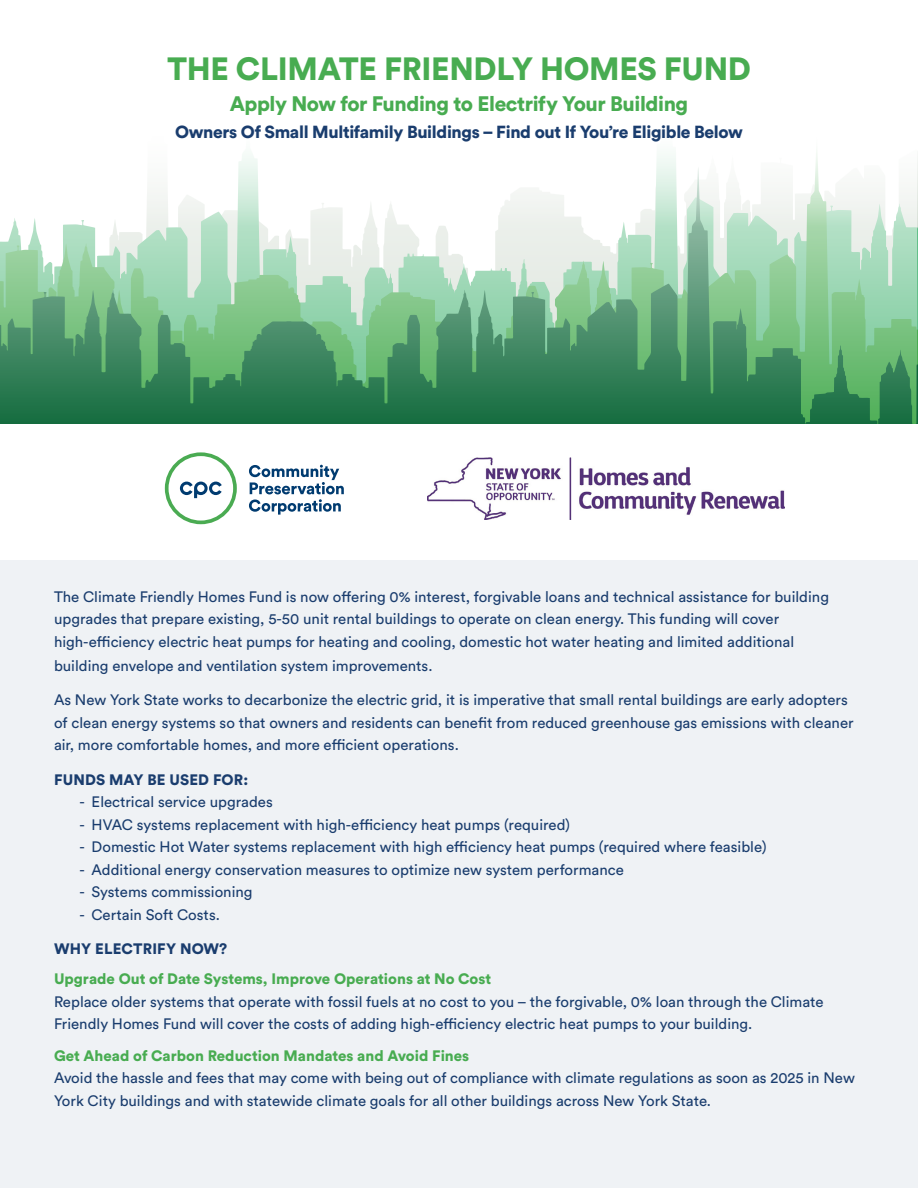
<style>
.page{position:relative;width:918px;height:1188px;background:#fff}
.page>*{position:absolute;margin:0;border:0;box-sizing:border-box;transform-origin:0 0}
.Paragraph_Style_1{font:900 31.8px "Circular Std";letter-spacing:-.01em;color:#48ac51}
.Paragraph_Style_1-2{font:900 20.85px "Circular Std";letter-spacing:-.02em;color:#48ac51}
.Paragraph_Style_1-3{font:900 17.4px "Circular Std";letter-spacing:-.02em;color:#1a3d6e}
.Paragraph_Style_1-4{font:15px/22.5px "Circular Std";color:#1a3d6e}
.Paragraph_Style_1-5{font:900 15px "Circular Std";color:#48ac51}
.Paragraph_Style_1-6{font:900 15px "Circular Std";letter-spacing:.01em;color:#1a3d6e}
</style>
<div class="page">
<div style="left:0;top:560px;width:918px;height:628px;background:#eff2f5"></div>
<svg style="left:1px;top:375px;width:916px;height:49px;background:#26794c"></svg>
<img style="left:428px;top:458px;width:357px;height:61px">
<svg style="left:165px;top:452px;width:72px;height:72px"></svg>
<svg style="left:249px;top:465px;width:95px;height:50px"></svg>
<svg style="left:0;top:153px;width:918px;height:222px"></svg>
<p class="Paragraph_Style_1" style="left:167px;top:47px;width:585px">THE CLIMATE FRIENDLY HOMES FUND</p>
<p class="Paragraph_Style_1-2" style="left:230px;top:90px;width:460px">Apply Now for Funding to Electrify Your Building</p>
<p class="Paragraph_Style_1-3" style="left:175px;top:121px;width:569px">Owners Of Small Multifamily Buildings – Find out If You’re Eligible Below</p>
<p class="Paragraph_Style_1-4" style="left:54px;top:585px;width:777px">The Climate Friendly Homes Fund is now offering 0% interest, forgivable loans and technical assistance for building upgrades that prepare existing, 5-50 unit rental buildings to operate on clean energy. This funding will cover</p>
<p class="Paragraph_Style_1-4" style="left:54px;top:630px;width:742px">high-efficiency electric heat pumps for heating and cooling, domestic hot water heating and limited additional</p>
<p class="Paragraph_Style_1-4" style="left:54px;top:654px;width:380px">building envelope and ventilation system improvements.</p>
<p class="Paragraph_Style_1-4" style="left:54px;top:688px;width:801px">As New York State works to decarbonize the electric grid, it is imperative that small rental buildings are early adopters of clean energy systems so that owners and residents can benefit from reduced greenhouse gas emissions with cleaner air, more comfortable homes, and more efficient operations.</p>
<p class="Paragraph_Style_1-6" style="left:54px;top:769px;width:196px">FUNDS MAY BE USED FOR:</p>
<p class="Paragraph_Style_1-4" style="left:80px;top:790px;width:195px">- Electrical service upgrades</p>
<p class="Paragraph_Style_1-4" style="left:80px;top:813px;width:492px">- HVAC systems replacement with high-efficiency heat pumps (required)</p>
<p class="Paragraph_Style_1-4" style="left:80px;top:835px;width:689px">- Domestic Hot Water systems replacement with high efficiency heat pumps (required where feasible)</p>
<p class="Paragraph_Style_1-4" style="left:80px;top:858px;width:546px">- Additional energy conservation measures to optimize new system performance</p>
<p class="Paragraph_Style_1-4" style="left:80px;top:880px;width:175px">- Systems commissioning</p>
<p class="Paragraph_Style_1-4" style="left:80px;top:903px;width:142px">- Certain Soft Costs.</p>
<p class="Paragraph_Style_1-6" style="left:54px;top:939px;width:175px">WHY ELECTRIFY NOW?</p>
<p class="Paragraph_Style_1-5" style="left:54px;top:969px;width:439px">Upgrade Out of Date Systems, Improve Operations at No Cost</p>
<p class="Paragraph_Style_1-4" style="left:54px;top:990px;width:771px">Replace older systems that operate with fossil fuels at no cost to you – the forgivable, 0% loan through the Climate<br>Friendly Homes Fund will cover the costs of adding high-efficiency electric heat pumps to your building.</p>
<p class="Paragraph_Style_1-5" style="left:54px;top:1045px;width:417px">Get Ahead of Carbon Reduction Mandates and Avoid Fines</p>
<p class="Paragraph_Style_1-4" style="left:54px;top:1066px;width:802px">Avoid the hassle and fees that may come with being out of compliance with climate regulations as soon as 2025 in New<br>York City buildings and with statewide climate goals for all other buildings across New York State.</p>
</div>
